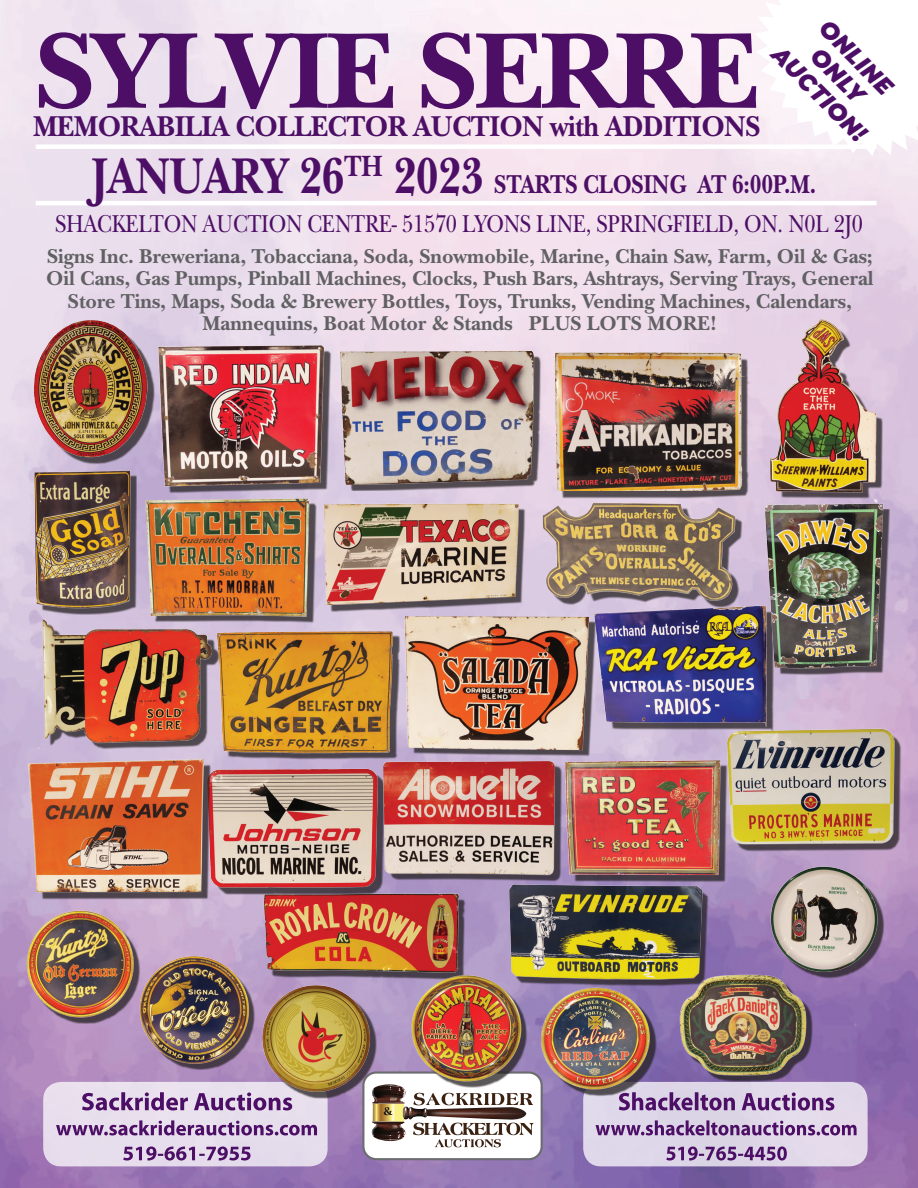
<style>
.page{position:relative;width:918px;height:1188px;background:#fff}
.page>*{position:absolute;margin:0;border:0;box-sizing:border-box;transform-origin:0 0}
.t1{font:700 112.5px "New Baskerville";letter-spacing:-.03em;color:#4d0f66}
.t2{font:700 30px "New Baskerville";letter-spacing:-.02em;color:#4d0f66;scale:.93 1}
.t3{font:700 27px "New Baskerville";letter-spacing:-.01em;color:#4d0f66;scale:.84 1}
.t4{font:italic 900 25.95px/51.8px "Isidora Sans";color:#4d0f66;text-align:center}
.t5{font:25.5px "New Baskerville";letter-spacing:-.01em;color:#4d0f66;scale:.84 1}
.t6{font:700 21px/22.5px "New Baskerville";color:#616164;text-align:center}
.s1{font-size:52.5px}
</style>
<div class="page">
<img style="left:0;top:0;width:918px;height:1188px">
<svg style="left:755px;top:0;width:163px;height:156px"></svg>
<div style="left:822px;top:0;width:96px;height:85px;background:#fff"></div>
<div style="left:363px;top:1073px;width:179px;height:86px;background:#fff;border-radius:13px"></div>
<div style="left:362px;top:1071px;width:181px;height:89px;border:2px solid #6c6d70;border-radius:13px"></div>
<svg style="left:372px;top:1084px;width:162px;height:63px"></svg>
<div style="left:36px;top:144px;width:841px;height:5px;background:#fff"></div>
<hr style="left:36px;top:201px;width:841px;height:4px;background:#fff">
<div style="left:43px;top:1082px;width:285px;height:84px;background:#e7deed;border-radius:18px"></div>
<div style="left:583px;top:1082px;width:285px;height:84px;background:#dfd8ea;border-radius:18px"></div>
<svg style="left:123px;top:1147px;width:128px;height:14px"></svg>
<svg style="left:56px;top:1120px;width:261px;height:15px"></svg>
<svg style="left:82px;top:1092px;width:210px;height:19px"></svg>
<svg style="left:666px;top:1147px;width:121px;height:14px"></svg>
<svg style="left:596px;top:1120px;width:261px;height:15px"></svg>
<svg style="left:619px;top:1092px;width:215px;height:19px"></svg>
<div style="left:329px;top:507px;width:197px;height:105px;background:#231f20;opacity:.75"></div>
<img style="left:321px;top:502px;width:198px;height:104px">
<div style="left:163px;top:350px;width:168px;height:143px;background:#231f20;opacity:.75"></div>
<img style="left:156px;top:344px;width:170px;height:143px">
<div style="left:345px;top:356px;width:196px;height:135px;background:#231f20;opacity:.75"></div>
<img style="left:338px;top:349px;width:198px;height:136px">
<div style="left:268px;top:899px;width:198px;height:81px;background:#231f20;opacity:.75"></div>
<img style="left:261px;top:893px;width:198px;height:80px">
<img style="left:585px;top:598px;width:190px;height:142px">
<div style="left:559px;top:357px;width:192px;height:141px;background:#231f20;opacity:.75"></div>
<img style="left:554px;top:349px;width:190px;height:142px">
<div style="left:40px;top:475px;width:97px;height:140px;background:#231f20;opacity:.75"></div>
<img style="left:33px;top:466px;width:98px;height:142px">
<div style="left:548px;top:507px;width:195px;height:101px;background:#231f20;opacity:.75"></div>
<img style="left:541px;top:498px;width:198px;height:104px">
<img style="left:131px;top:485px;width:190px;height:135px">
<div style="left:770px;top:509px;width:120px;height:166px;background:#231f20;opacity:.75"></div>
<img style="left:761px;top:501px;width:125px;height:169px">
<div style="left:39px;top:325px;width:116px;height:141px;background:#231f20;opacity:.75"></div>
<img style="left:33px;top:317px;width:117px;height:142px">
<img style="left:216px;top:620px;width:184px;height:133px">
<img style="left:400px;top:611px;width:194px;height:141px">
<img style="left:26px;top:611px;width:190px;height:142px">
<img style="left:564px;top:752px;width:167px;height:132px">
<div style="left:775px;top:324px;width:108px;height:175px;background:#231f20;opacity:.75"></div>
<img style="left:766px;top:317px;width:116px;height:177px">
<img style="left:716px;top:713px;width:190px;height:142px">
<div style="left:205px;top:774px;width:190px;height:129px;background:#231f20;opacity:.75"></div>
<img style="left:218px;top:753px;width:171px;height:143px">
<div style="left:513px;top:890px;width:196px;height:97px;background:#231f20;opacity:.75"></div>
<img style="left:506px;top:882px;width:198px;height:102px">
<div style="left:380px;top:766px;width:188px;height:116px;background:#231f20;opacity:.75"></div>
<img style="left:375px;top:747px;width:189px;height:142px">
<img style="left:20px;top:753px;width:198px;height:149px">
<div style="left:31px;top:916px;width:111px;height:108px;background:#231f20;opacity:.75"></div>
<img style="left:26px;top:909px;width:110px;height:108px">
<div style="left:145px;top:961px;width:110px;height:109px;background:#231f20;opacity:.75"></div>
<img style="left:140px;top:956px;width:109px;height:107px">
<div style="left:267px;top:990px;width:109px;height:108px;background:#231f20;opacity:.75"></div>
<img style="left:261px;top:984px;width:109px;height:108px">
<div style="left:417px;top:980px;width:111px;height:108px;background:#231f20;opacity:.75"></div>
<img style="left:412px;top:974px;width:109px;height:108px">
<div style="left:546px;top:993px;width:110px;height:104px;background:#231f20;opacity:.75"></div>
<img style="left:541px;top:986px;width:109px;height:105px">
<div style="left:685px;top:980px;width:128px;height:102px;background:#231f20;opacity:.75"></div>
<img style="left:679px;top:974px;width:130px;height:102px">
<div style="left:775px;top:872px;width:110px;height:107px;background:#231f20;opacity:.75"></div>
<img style="left:769px;top:866px;width:110px;height:107px">
<h1 class="t1" style="left:35px;top:5px;width:725px">SYLVIE SERRE</h1>
<h2 class="t2" style="left:33px;top:109px;width:784px">MEMORABILIA COLLECTOR AUCTION with ADDITIONS</h2>
<p class="t4" style="left:830px;top:-6px;width:125px;rotate:45deg">ONLINE<br>AUCTION!</p>
<p class="t4" style="left:832px;top:33px;width:68px;rotate:45deg">ONLY</p>
<p class="t3" style="left:92px;top:169px;width:864px"><span class="s1">JANUARY 26</span><sup>TH</sup> <span class="s1">2023</span> STARTS CLOSING AT 6:00P.M.</p>
<p class="t5" style="left:55px;top:209px;width:963px">SHACKELTON AUCTION CENTRE- 51570 LYONS LINE, SPRINGFIELD, ON. N0L 2J0</p>
<p class="t6" style="left:46px;top:245px;width:829px">Signs Inc. Breweriana, Tobacciana, Soda, Snowmobile, Marine, Chain Saw, Farm, Oil &amp; Gas; Oil Cans, Gas Pumps, Pinball Machines, Clocks, Push Bars, Ashtrays, Serving Trays, General Store Tins, Maps, Soda &amp; Brewery Bottles, Toys, Trunks, Vending Machines, Calendars, Mannequins, Boat Motor &amp; Stands PLUS LOTS MORE!</p>
</div>
